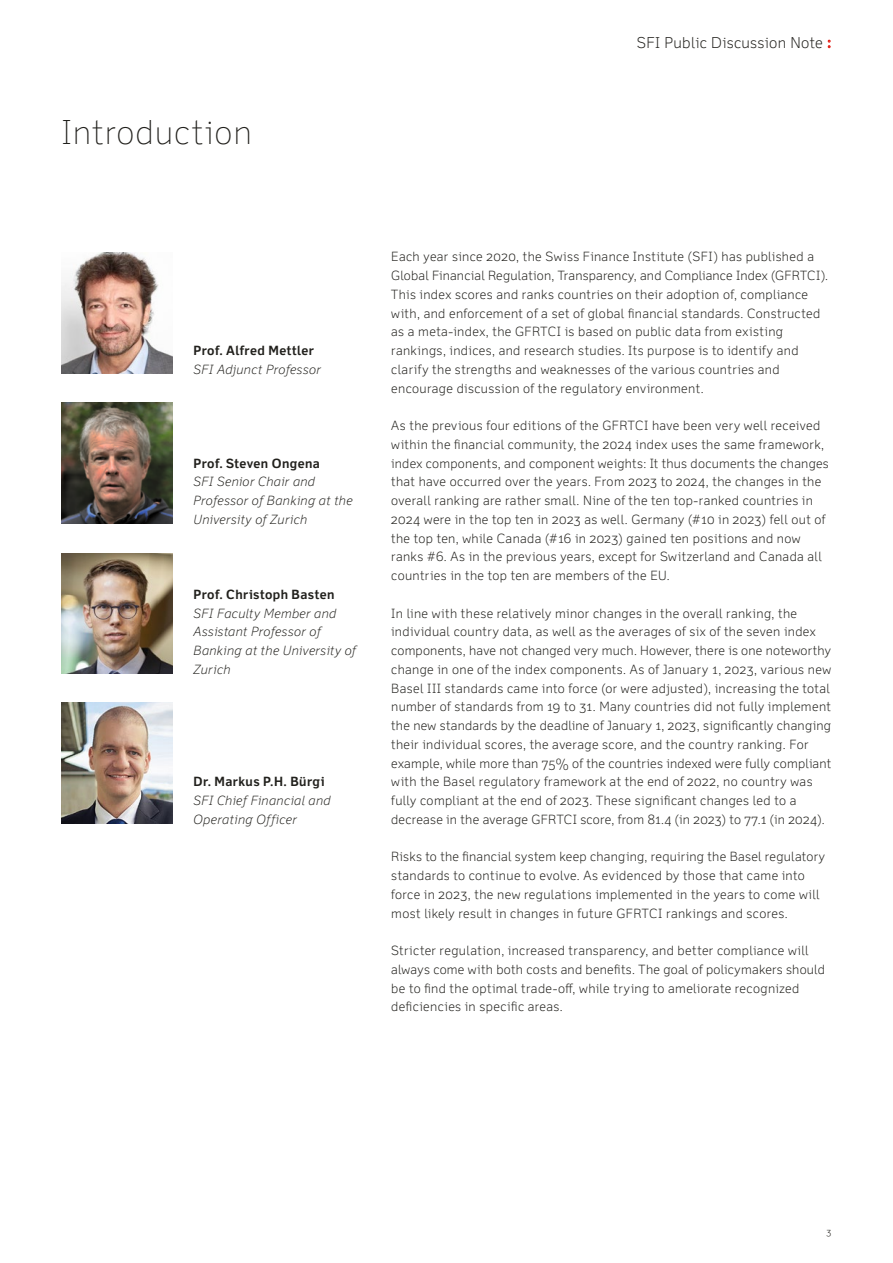
<style>
.page{position:relative;width:893px;height:1263px;background:#fff}
.page>*{position:absolute;margin:0;border:0;box-sizing:border-box;transform-origin:0 0}
.Main_Title{font:100 33px "Felbridge Pro";letter-spacing:.03em;color:#21201c}
.t1{font:300 15px "Felbridge Pro";letter-spacing:.02em;color:#21201c}
.Copy{font:300 12.75px/18.8px "Felbridge Pro";letter-spacing:.03em;color:#21201c}
.Copy-2{font:italic 300 12.75px/18.8px "Felbridge Pro";letter-spacing:.025em;color:#21201c}
.Copy-3{font:700 12.75px "Felbridge Pro";letter-spacing:.035em;color:#21201c}
.t2{font:300 9px "Felbridge Pro";color:#21201c}
.s1{font-family:"New Baskerville Std";font-weight:400;font-size:16.5px;color:#e42117}
</style>
<div class="page">
<img style="left:62px;top:252px;width:110px;height:122px">
<img style="left:62px;top:402px;width:110px;height:122px">
<img style="left:62px;top:553px;width:110px;height:121px">
<img style="left:62px;top:702px;width:110px;height:122px">
<p class="Main_Title" style="left:62px;top:113px;width:192px">Introduction</p>
<p class="t1" style="left:637px;top:34px;width:196px">SFI Public Discussion Note <span class="s1">:</span></p>
<p class="Copy-3" style="left:193px;top:343px;width:122px">Prof. Alfred Mettler</p>
<p class="Copy-2" style="left:193px;top:360px;width:129px">SFI Adjunct Professor</p>
<p class="Copy-3" style="left:193px;top:455px;width:128px">Prof. Steven Ongena</p>
<p class="Copy-2" style="left:193px;top:472px;width:161px">SFI Senior Chair and<br>Professor of Banking at the<br>University of Zurich</p>
<p class="Copy-3" style="left:193px;top:587px;width:143px">Prof. Christoph Basten</p>
<p class="Copy-2" style="left:193px;top:604px;width:164px">SFI Faculty Member and<br>Assistant Professor of<br>Banking at the University of<br>Zurich</p>
<p class="Copy-3" style="left:193px;top:774px;width:133px">Dr. Markus P.H. Bürgi</p>
<p class="Copy-2" style="left:193px;top:791px;width:139px">SFI Chief Financial and<br>Operating Officer</p>
<p class="Copy" style="left:391px;top:247px;width:438px">Each year since 2020, the Swiss Finance Institute (SFI) has published a Global Financial Regulation, Transparency, and Compliance Index (GFRTCI).<br>This index scores and ranks countries on their adoption of, compliance with, and enforcement of a set of global financial standards. Constructed as a meta-index, the GFRTCI is based on public data from existing rankings, indices, and research studies. Its purpose is to identify and clarify the strengths and weaknesses of the various countries and encourage discussion of the regulatory environment.</p>
<p class="Copy" style="left:391px;top:416px;width:439px">As the previous four editions of the GFRTCI have been very well received within the financial community, the 2024 index uses the same framework, index components, and component weights: It thus documents the changes that have occurred over the years. From 2023 to 2024, the changes in the overall ranking are rather small. Nine of the ten top-ranked countries in 2024 were in the top ten in 2023 as well. Germany (#10 in 2023) fell out of the top ten, while Canada (#16 in 2023) gained ten positions and now ranks #6. As in the previous years, except for Switzerland and Canada all countries in the top ten are members of the EU.</p>
<p class="Copy" style="left:391px;top:604px;width:442px">In line with these relatively minor changes in the overall ranking, the individual country data, as well as the averages of six of the seven index components, have not changed very much. However, there is one noteworthy change in one of the index components. As of January 1, 2023, various new Basel III standards came into force (or were adjusted), increasing the total number of standards from 19 to 31. Many countries did not fully implement the new standards by the deadline of January 1, 2023, significantly changing their individual scores, the average score, and the country ranking. For example, while more than 75% of the countries indexed were fully compliant with the Basel regulatory framework at the end of 2022, no country was fully compliant at the end of 2023. These significant changes led to a decrease in the average GFRTCI score, from 81.4 (in 2023) to 77.1 (in 2024).</p>
<p class="Copy" style="left:391px;top:847px;width:435px">Risks to the financial system keep changing, requiring the Basel regulatory standards to continue to evolve. As evidenced by those that came into force in 2023, the new regulations implemented in the years to come will most likely result in changes in future GFRTCI rankings and scores.</p>
<p class="Copy" style="left:391px;top:941px;width:435px">Stricter regulation, increased transparency, and better compliance will always come with both costs and benefits. The goal of policymakers should be to find the optimal trade-off, while trying to ameliorate recognized deficiencies in specific areas.</p>
<p class="t2" style="left:826px;top:1226px;width:6px">3</p>
</div>
